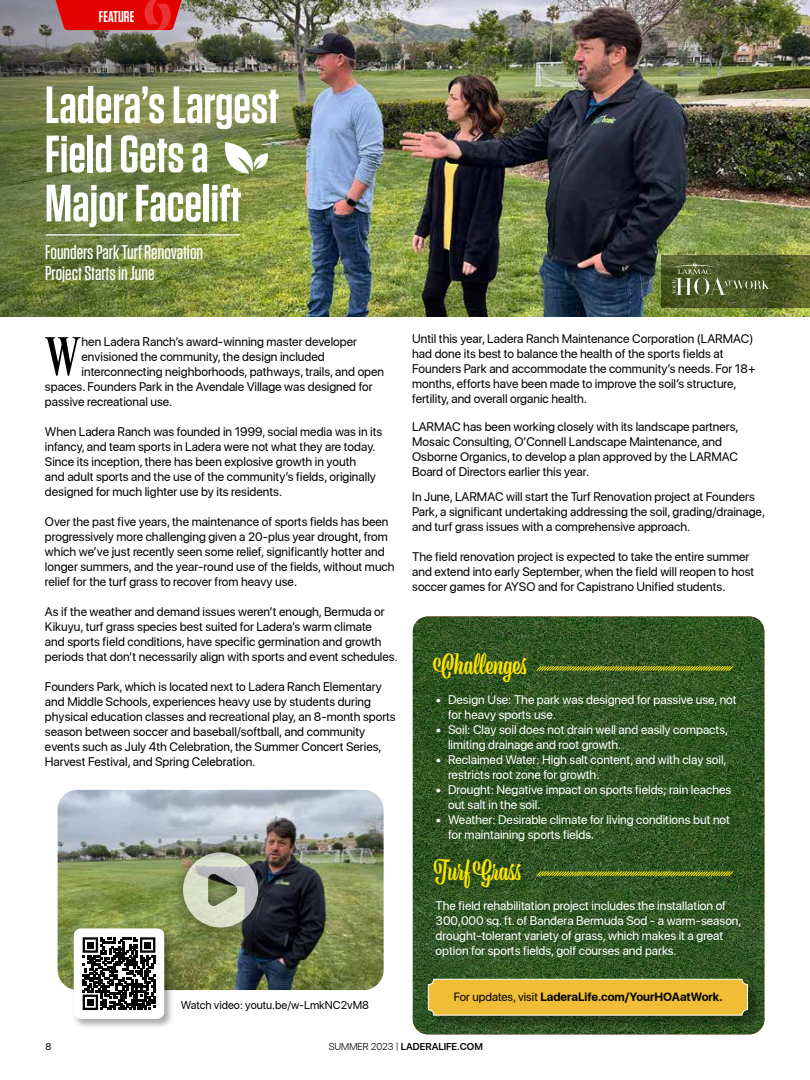
<style>
.page{position:relative;width:810px;height:1080px;background:#fff}
.page>*{position:absolute;margin:0;border:0;box-sizing:border-box;transform-origin:0 0}
.t1{font:56.88px "Desire Pro";color:#000}
.t2{font:600 52.25px/49.1px "Tungsten";color:#fff}
.t3{font:italic 25px "Viktor Script";color:#ffe500}
.t4{font:500 19.88px/20.9px "Tungsten";color:#fff}
.t5{font:600 15.62px "Tungsten";color:#fff}
.t6{font:12.5px/15px "AJSF";color:#000}
.t7{font:12.5px/15px "AJSF";color:#fff}
.t8{font:700 12px "AJSF";color:#000}
.t9{font:11.38px "AJSF";color:#000}
.t10{font:600 10px "AJSF";color:#000}
.t11{font:10px "AJSF";color:#000}
.s1{font-weight:400}
.s2{font-weight:300}
</style>
<div class="page">
<img style="left:297px;top:0;width:513px;height:317px">
<img style="left:0;top:0;width:297px;height:317px">
<svg style="left:413px;top:617px;width:351px;height:417px;background:#305524"></svg>
<svg style="left:661px;top:256px;width:149px;height:52px;background:#4e5926"></svg>
<svg style="left:535px;top:665px;width:199px;height:7px"></svg>
<svg style="left:535px;top:870px;width:199px;height:7px"></svg>
<svg style="left:225px;top:142px;width:43px;height:32px"></svg>
<img style="left:58px;top:790px;width:326px;height:200px">
<div style="left:166px;top:836px;width:108px;height:108px;background:#000;opacity:.75"></div>
<svg style="left:183px;top:852px;width:75px;height:76px;background:#a8ac99"></svg>
<div style="left:429px;top:980px;width:334px;height:50px;background:#000;opacity:.35"></div>
<div style="left:428px;top:979px;width:319px;height:36px;background:#efbd36;border-radius:5px"></div>
<div style="left:428px;top:979px;width:320px;height:36px;border:1px solid #fff;border-radius:5px"></div>
<div style="left:71px;top:926px;width:104px;height:103px;background:#000;opacity:.35"></div>
<div style="left:74px;top:928px;width:90px;height:91px;background:#fff;border-radius:7px"></div>
<svg style="left:83px;top:937px;width:72px;height:73px"></svg>
<div style="left:87px;top:942px;width:7px;height:6px;background:#000"></div>
<div style="left:144px;top:942px;width:7px;height:6px;background:#000"></div>
<div style="left:87px;top:999px;width:7px;height:7px;background:#000"></div>
<hr style="left:46px;top:234px;width:193px;height:2px;background:#fff">
<svg style="left:672px;top:262px;width:98px;height:33px;background:#606b3f"></svg>
<svg style="left:53px;top:0;width:132px;height:34px;background:#d62729"></svg>
<p class="t5" style="left:99px;top:9px;width:37px">FEATURE</p>
<h2 class="t2" style="left:45px;top:81px;width:236px">Ladera’s Largest<br>Field Gets a<br>Major Facelift</h2>
<h3 class="t4" style="left:45px;top:242px;width:160px">Founders Park Turf Renovation<br>Project Starts in June</h3>
<h1 class="t1" style="left:46px;top:323px;width:34px">W</h1>
<p class="t6" style="left:82px;top:333px;width:277px">hen Ladera Ranch’s award-winning master developer</p>
<p class="t6" style="left:82px;top:348px;width:245px">envisioned the community, the design included</p>
<p class="t6" style="left:82px;top:363px;width:304px">interconnecting neighborhoods, pathways, trails, and open</p>
<p class="t6" style="left:45px;top:378px;width:329px">spaces. Founders Park in the Avendale Village was designed for</p>
<p class="t6" style="left:45px;top:393px;width:129px">passive recreational use.</p>
<p class="t6" style="left:45px;top:423px;width:339px">When Ladera Ranch was founded in 1999, social media was in its infancy, and team sports in Ladera were not what they are today.<br>Since its inception, there has been explosive growth in youth<br>and adult sports and the use of the community’s fields, originally designed for much lighter use by its residents.</p>
<p class="t6" style="left:45px;top:513px;width:351px">Over the past five years, the maintenance of sports fields has been progressively more challenging given a 20-plus year drought, from which we’ve just recently seen some relief, significantly hotter and longer summers, and the year-round use of the fields, without much relief for the turf grass to recover from heavy use.</p>
<p class="t6" style="left:45px;top:603px;width:354px">As if the weather and demand issues weren’t enough, Bermuda or Kikuyu, turf grass species best suited for Ladera’s warm climate<br>and sports field conditions, have specific germination and growth periods that don’t necessarily align with sports and event schedules.</p>
<p class="t6" style="left:45px;top:678px;width:352px">Founders Park, which is located next to Ladera Ranch Elementary and Middle Schools, experiences heavy use by students during physical education classes and recreational play, an 8-month sports season between soccer and baseball/softball, and community events such as July 4th Celebration, the Summer Concert Series, Harvest Festival, and Spring Celebration.</p>
<p class="t9" style="left:181px;top:996px;width:190px">Watch video: youtu.be/w-LmkNC2vM8</p>
<p class="t6" style="left:412px;top:330px;width:345px">Until this year, Ladera Ranch Maintenance Corporation (LARMAC) had done its best to balance the health of the sports fields at Founders Park and accommodate the community’s needs. For 18+ months, efforts have been made to improve the soil’s structure, fertility, and overall organic health.</p>
<p class="t6" style="left:412px;top:418px;width:328px">LARMAC has been working closely with its landscape partners, Mosaic Consulting, O’Connell Landscape Maintenance, and Osborne Organics, to develop a plan approved by the LARMAC Board of Directors earlier this year.</p>
<p class="t6" style="left:412px;top:488px;width:355px">In June, LARMAC will start the Turf Renovation project at Founders<br>Park, a significant undertaking addressing the soil, grading/drainage, and turf grass issues with a comprehensive approach.</p>
<p class="t6" style="left:412px;top:548px;width:344px">The field renovation project is expected to take the entire summer and extend into early September, when the field will reopen to host soccer games for AYSO and for Capistrano Unified students.</p>
<h3 class="t3" style="left:436px;top:651px;width:106px">Challenges</h3>
<p class="t7" style="left:448px;top:691px;width:290px;text-indent:-12px">• Design Use: The park was designed for passive use, not for heavy sports use.</p>
<p class="t7" style="left:448px;top:721px;width:282px;text-indent:-12px">• Soil: Clay soil does not drain well and easily compacts, limiting drainage and root growth.</p>
<p class="t7" style="left:448px;top:751px;width:280px;text-indent:-12px">• Reclaimed Water: High salt content, and with clay soil, restricts root zone for growth.</p>
<p class="t7" style="left:448px;top:781px;width:285px;text-indent:-12px">• Drought: Negative impact on sports fields; rain leaches out salt in the soil.</p>
<p class="t7" style="left:448px;top:811px;width:283px;text-indent:-12px">• Weather: Desirable climate for living conditions but not for maintaining sports fields.</p>
<h3 class="t3" style="left:436px;top:857px;width:100px">TurfGrass</h3>
<p class="t7" style="left:436px;top:897px;width:308px">The field rehabilitation project includes the installation of 300,000 sq. ft. of Bandera Bermuda Sod - a warm-season, drought-tolerant variety of grass, which makes it a great option for sports fields, golf courses and parks.</p>
<p class="t8" style="left:454px;top:989px;width:270px"><span class="s1">For updates, visit</span> LaderaLife.com/YourHOAatWork.</p>
<p class="t11" style="left:46px;top:1039px;width:7px">8</p>
<p class="t10" style="left:329px;top:1039px;width:156px"><span class="s2">SUMMER 2023 |</span> LADERALIFE.COM</p>
</div>
